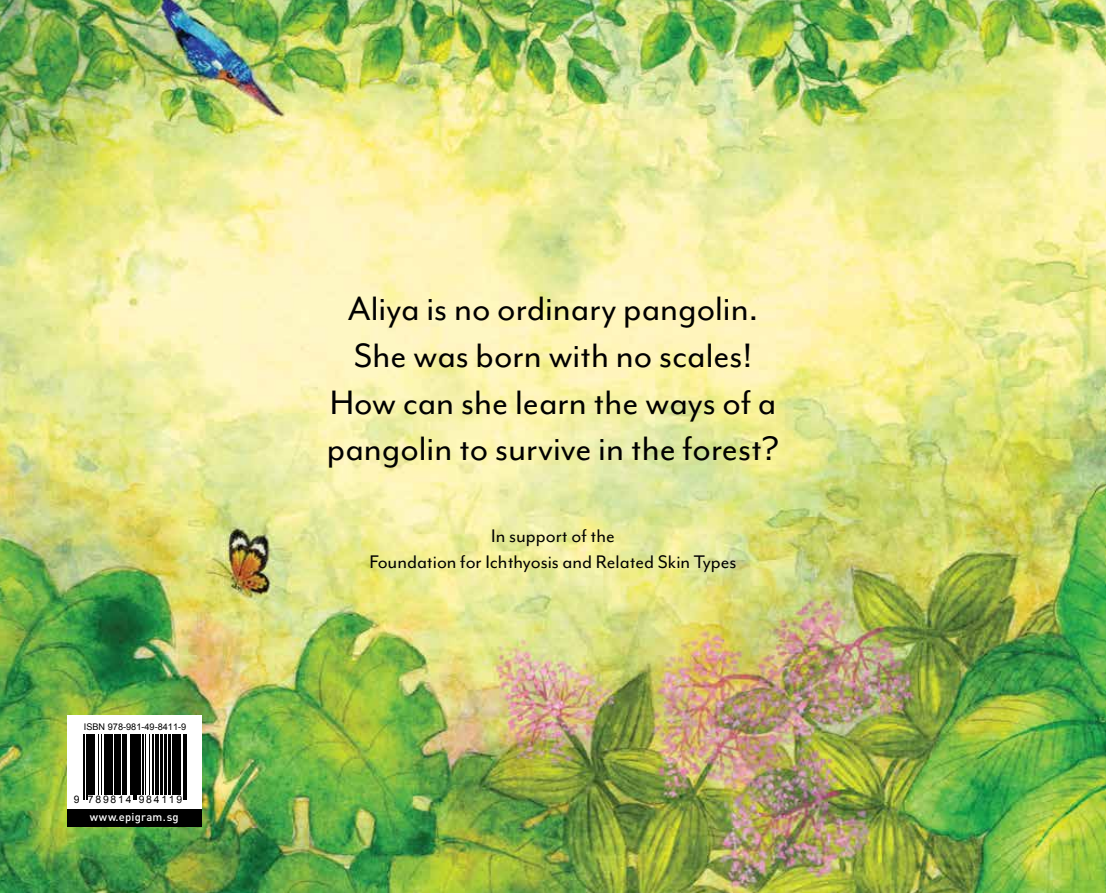
<style>
.page{position:relative;width:1106px;height:893px;background:#fff}
.page>*{position:absolute;margin:0;border:0;box-sizing:border-box;transform-origin:0 0}
.t1{font:39px/46.8px "Mr Eaves Mod OT";color:#000;text-align:center}
.t2{font:21px/25.2px "Mr Eaves Mod OT";color:#000;text-align:center}
.t3{font:500 11.25px "DIN";letter-spacing:.02em;color:#fff}
.t4{font:10.35px "Arial";letter-spacing:.17em;color:#000}
.t5{font:9.15px "Arial";color:#000}
</style>
<div class="page">
<img style="left:0;top:0;width:1106px;height:893px">
<svg style="left:67px;top:715px;width:135px;height:94px"></svg>
<div style="left:67px;top:809px;width:135px;height:17px;background:#000"></div>
<hr style="left:84px;top:734px;width:1px;height:65px;background:#000">
<hr style="left:86px;top:734px;width:1px;height:65px;background:#000">
<hr style="left:88px;top:734px;width:3px;height:60px;background:#000">
<hr style="left:92px;top:734px;width:3px;height:60px;background:#000">
<hr style="left:98px;top:734px;width:1px;height:60px;background:#000">
<hr style="left:101px;top:734px;width:1px;height:60px;background:#000">
<hr style="left:104px;top:734px;width:1px;height:60px;background:#000">
<hr style="left:106px;top:734px;width:4px;height:60px;background:#000">
<hr style="left:111px;top:734px;width:2px;height:60px;background:#000">
<hr style="left:114px;top:734px;width:3px;height:60px;background:#000">
<hr style="left:118px;top:734px;width:2px;height:60px;background:#000">
<hr style="left:123px;top:734px;width:2px;height:60px;background:#000">
<hr style="left:126px;top:734px;width:1px;height:60px;background:#000">
<hr style="left:130px;top:734px;width:2px;height:60px;background:#000">
<hr style="left:133px;top:734px;width:2px;height:65px;background:#000">
<hr style="left:136px;top:734px;width:1px;height:65px;background:#000">
<hr style="left:138px;top:734px;width:3px;height:60px;background:#000">
<hr style="left:142px;top:734px;width:1px;height:60px;background:#000">
<hr style="left:145px;top:734px;width:1px;height:60px;background:#000">
<hr style="left:149px;top:734px;width:1px;height:60px;background:#000">
<hr style="left:153px;top:734px;width:1px;height:60px;background:#000">
<hr style="left:155px;top:734px;width:3px;height:60px;background:#000">
<hr style="left:160px;top:734px;width:3px;height:60px;background:#000">
<hr style="left:165px;top:734px;width:2px;height:60px;background:#000">
<hr style="left:168px;top:734px;width:2px;height:60px;background:#000">
<hr style="left:172px;top:734px;width:3px;height:60px;background:#000">
<hr style="left:176px;top:734px;width:3px;height:60px;background:#000">
<hr style="left:180px;top:734px;width:1px;height:60px;background:#000">
<hr style="left:183px;top:734px;width:1px;height:65px;background:#000">
<hr style="left:185px;top:734px;width:1px;height:65px;background:#000">
<p class="t5" style="left:84px;top:721px;width:104px">ISBN 978-981-49-8411-9</p>
<p class="t4" style="left:74px;top:792px;width:110px">9 789814 984119</p>
<p class="t3" style="left:90px;top:809px;width:90px">www.epigram.sg</p>
<p class="t1" style="left:327px;top:285px;width:453px">Aliya is no ordinary pangolin.<br>She was born with no scales!<br>How can she learn the ways of a pangolin to survive in the forest?</p>
<p class="t2" style="left:369px;top:524px;width:369px">In support of the<br>Foundation for Ichthyosis and Related Skin Types</p>
</div>
